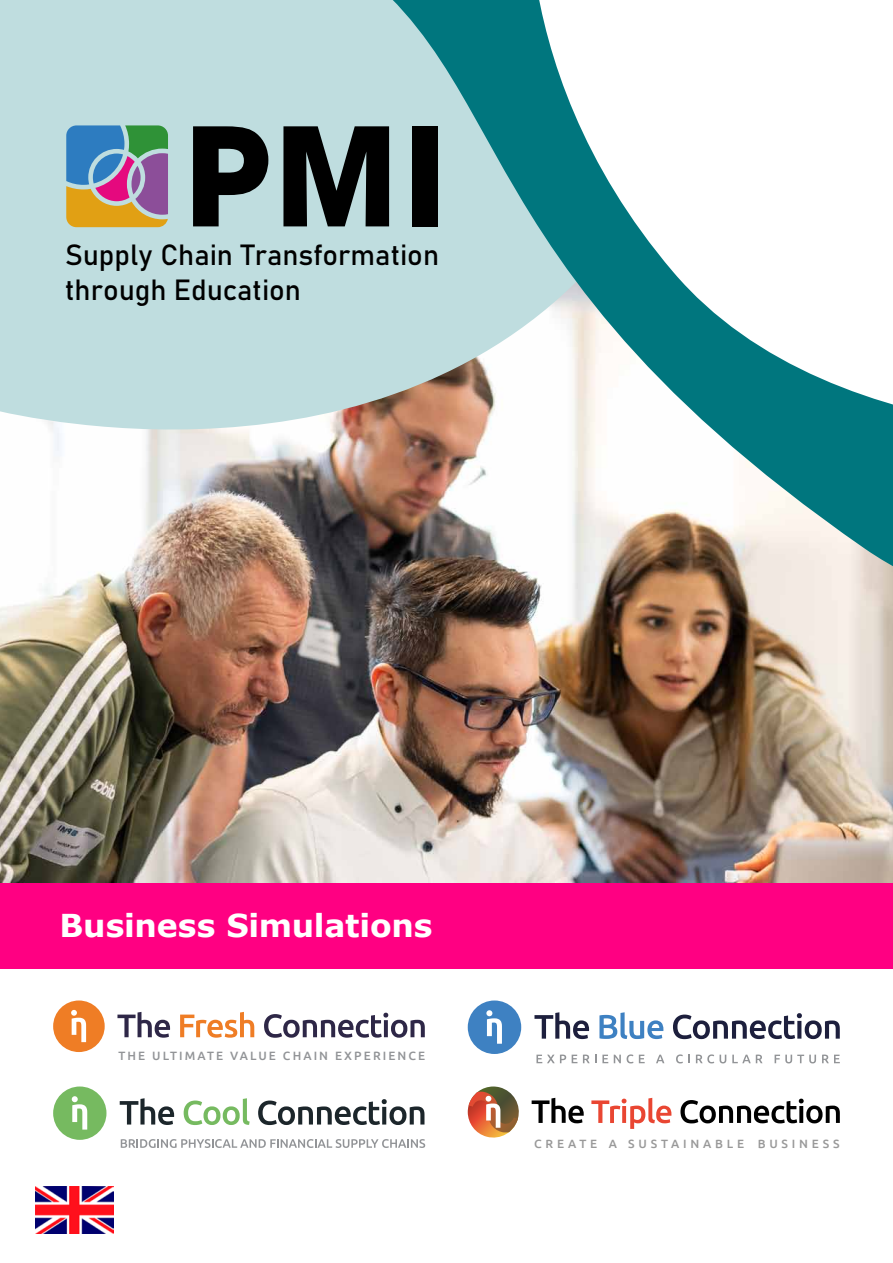
<style>
.page{position:relative;width:893px;height:1263px;background:#fff}
.page>*{position:absolute;margin:0;border:0;box-sizing:border-box;transform-origin:0 0}
.t1{font:700 31.5px "Verdana";letter-spacing:-.01em;color:#fff}
.t2{font:28.8px/34.7px "Bahnschrift";color:#000}
.t3{font:500 12px "Ubuntu";letter-spacing:.175em;color:#929497}
.t4{font:500 12px "Ubuntu";letter-spacing:.315em;color:#999}
</style>
<div class="page">
<img style="left:0;top:844px;width:893px;height:39px">
<img style="left:36px;top:1187px;width:78px;height:46px">
<div style="left:53px;top:1000px;width:52px;height:52px;background:#ef7d25;border-radius:50%"></div>
<svg style="left:71px;top:1010px;width:15px;height:32px"></svg>
<svg style="left:117px;top:1012px;width:53px;height:26px"></svg>
<svg style="left:180px;top:1012px;width:74px;height:26px"></svg>
<svg style="left:264px;top:1013px;width:161px;height:25px"></svg>
<div style="left:53px;top:1086px;width:53px;height:54px;background:#76ba60;border-radius:50%"></div>
<svg style="left:72px;top:1096px;width:15px;height:33px"></svg>
<svg style="left:120px;top:1098px;width:54px;height:27px"></svg>
<svg style="left:184px;top:1098px;width:66px;height:27px"></svg>
<svg style="left:258px;top:1099px;width:166px;height:26px"></svg>
<svg style="left:121px;top:1139px;width:304px;height:9px"></svg>
<svg style="left:534px;top:1012px;width:55px;height:27px"></svg>
<svg style="left:599px;top:1012px;width:64px;height:27px"></svg>
<svg style="left:673px;top:1013px;width:167px;height:26px"></svg>
<div style="left:468px;top:1000px;width:53px;height:54px;background:#3e81c2;border-radius:50%"></div>
<svg style="left:486px;top:1010px;width:16px;height:34px"></svg>
<svg style="left:536px;top:1054px;width:30px;height:9px"></svg>
<svg style="left:572px;top:1055px;width:5px;height:8px"></svg>
<svg style="left:583px;top:1054px;width:13px;height:9px"></svg>
<svg style="left:602px;top:1055px;width:6px;height:8px"></svg>
<svg style="left:614px;top:1055px;width:7px;height:8px"></svg>
<svg style="left:627px;top:1054px;width:6px;height:9px"></svg>
<svg style="left:639px;top:1055px;width:6px;height:8px"></svg>
<svg style="left:656px;top:1055px;width:8px;height:8px"></svg>
<svg style="left:676px;top:1054px;width:14px;height:9px"></svg>
<svg style="left:696px;top:1054px;width:18px;height:9px"></svg>
<svg style="left:720px;top:1055px;width:6px;height:8px"></svg>
<svg style="left:732px;top:1054px;width:30px;height:9px"></svg>
<svg style="left:775px;top:1055px;width:41px;height:8px"></svg>
<svg style="left:822px;top:1054px;width:18px;height:9px"></svg>
<svg style="left:532px;top:1098px;width:52px;height:25px"></svg>
<svg style="left:591px;top:1098px;width:80px;height:31px"></svg>
<svg style="left:680px;top:1098px;width:160px;height:25px"></svg>
<svg style="left:468px;top:1086px;width:51px;height:52px"></svg>
<img style="left:0;top:0;width:893px;height:844px">
<div style="left:0;top:883px;width:893px;height:85px;background:#ff0082"></div>
<svg style="left:193px;top:126px;width:75px;height:100px;background:#414b4b"></svg>
<svg style="left:283px;top:126px;width:106px;height:100px;background:#343c3c"></svg>
<div style="left:413px;top:126px;width:25px;height:100px;background:#000"></div>
<svg style="left:66px;top:125px;width:102px;height:102px;background:#8c8886"></svg>
<p class="t2" style="left:65px;top:236px;width:376px">Supply Chain Transformation through Education</p>
<p class="t1" style="left:60px;top:903px;width:374px">Business Simulations</p>
<p class="t3" style="left:118px;top:1048px;width:308px">THE ULTIMATE VALUE CHAIN EXPERIENCE</p>
<p class="t4" style="left:534px;top:1136px;width:298px">CREATE A SUSTAINABLE B USINESS</p>
</div>
